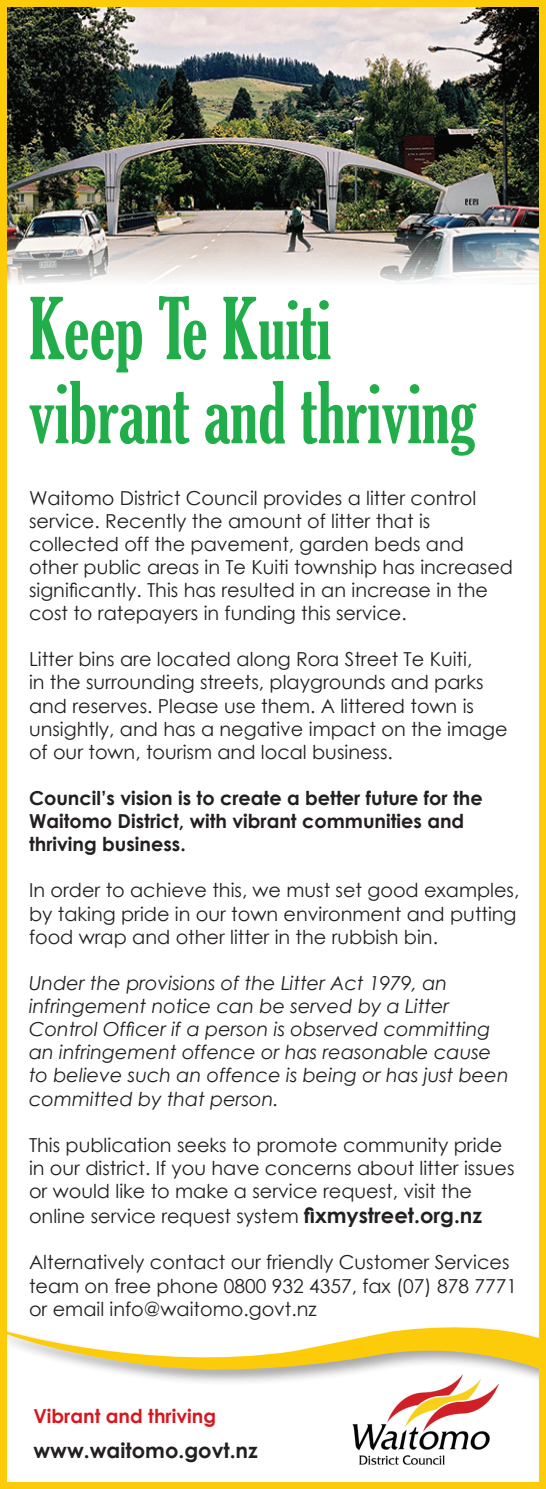
<style>
.page{position:relative;width:546px;height:1489px;background:#fff}
.page>*{position:absolute;margin:0;border:0;box-sizing:border-box;transform-origin:0 0}
.t1{font:extra-condensed 82.25px/84px "Gloucester";color:#21ad4a}
.t2{font:700 21px "Century Gothic";color:#231f20}
.t3{font:19.25px/23.1px "Century Gothic";color:#231f20}
.t4{font:italic 19.25px/23.1px "Century Gothic";color:#231f20}
.t5{font:700 19.25px/23.1px "Century Gothic";color:#231f20}
.t6{font:700 19.25px "Century Gothic";color:#d7171f}
.s1{font-weight:700;font-size:21px}
</style>
<div class="page">
<img style="left:8px;top:8px;width:530px;height:276px">
<img style="left:352px;top:1386px;width:146px;height:78px">
<div style="left:0;top:1324px;width:546px;height:62px;background:#231f20;opacity:.4"></div>
<svg style="left:8px;top:1324px;width:530px;height:53px"></svg>
<div style="left:0;top:0;width:546px;height:1488px;border:7px solid #fccc0a"></div>
<h1 class="t1" style="left:29px;top:287px;width:449px">Keep Te Kuiti vibrant and thriving</h1>
<p class="t3" style="left:29px;top:486px;width:485px">Waitomo District Council provides a litter control service. Recently the amount of litter that is collected off the pavement, garden beds and other public areas in Te Kuiti township has increased significantly. This has resulted in an increase in the cost to ratepayers in funding this service.</p>
<p class="t3" style="left:29px;top:647px;width:480px">Litter bins are located along Rora Street Te Kuiti,<br>in the surrounding streets, playgrounds and parks and reserves. Please use them. A littered town is unsightly, and has a negative impact on the image of our town, tourism and local business.</p>
<p class="t5" style="left:29px;top:785px;width:455px">Council’s vision is to create a better future for the<br>Waitomo District, with vibrant communities and thriving business.</p>
<p class="t3" style="left:29px;top:878px;width:492px">In order to achieve this, we must set good examples, by taking pride in our town environment and putting food wrap and other litter in the rubbish bin.</p>
<p class="t4" style="left:29px;top:971px;width:481px">Under the provisions of the Litter Act 1979, an infringement notice can be served by a Litter Control Officer if a person is observed committing an infringement offence or has reasonable cause to believe such an offence is being or has just been committed by that person.</p>
<p class="t3" style="left:29px;top:1132px;width:487px">This publication seeks to promote community pride in our district. If you have concerns about litter issues or would like to make a service request, visit the</p>
<p class="t3" style="left:29px;top:1204px;width:454px">online service request system <span class="s1">fixmystreet.org.nz</span></p>
<p class="t3" style="left:29px;top:1250px;width:489px">Alternatively contact our friendly Customer Services team on free phone 0800 932 4357, fax (07) 878 7771 or email info@waitomo.govt.nz</p>
<p class="t6" style="left:33px;top:1400px;width:184px">Vibrant and thriving</p>
<p class="t2" style="left:33px;top:1433px;width:226px">www.waitomo.govt.nz</p>
</div>
